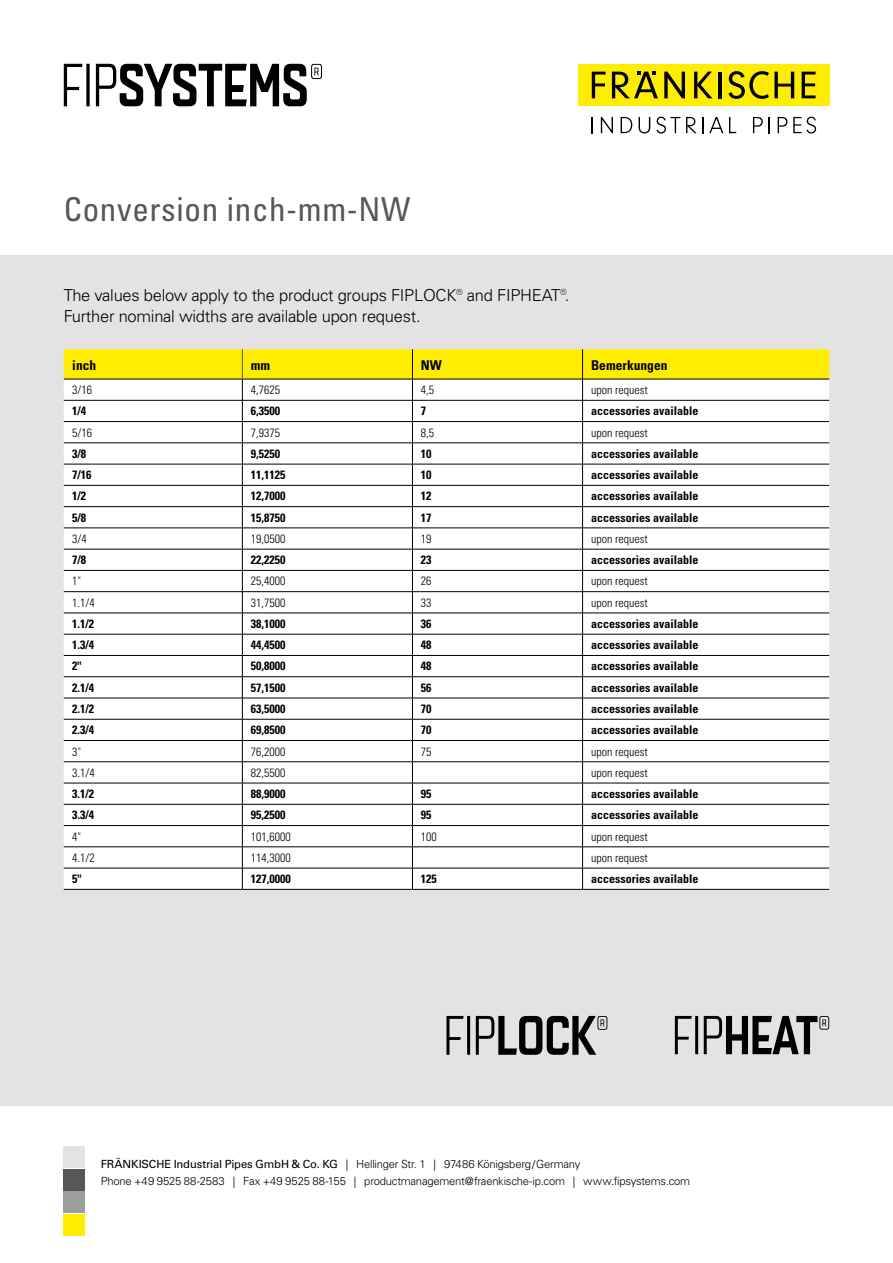
<style>
.page{position:relative;width:893px;height:1263px;background:#fff}
.page>*{position:absolute;margin:0;border:0;box-sizing:border-box;transform-origin:0 0}
.t1{font:condensed 33px "Univers LT Pro";letter-spacing:.02em;color:#575756}
.t2{font:300 16.5px/21px "Univers LT Pro 45";letter-spacing:-.015em;color:#000}
.t3{font:700 condensed 13.5px "Univers LT Pro";color:#000}
.t4{font:700 condensed 12px "Univers LT Pro";color:#000}
.t5{font:300 condensed 12px "Univers LT Pro";color:#000}
.t6{font:300 11.25px/16.5px "Univers LT Pro 45";letter-spacing:-.02em;color:#000}
.s1{font-family:"Univers LT Pro 55 Roman";font-weight:400}
</style>
<div class="page">
<div style="left:64px;top:1147px;width:21px;height:21px;background:#e3e3e3"></div>
<div style="left:64px;top:1169px;width:21px;height:21px;background:#575756"></div>
<div style="left:64px;top:1214px;width:21px;height:21px;background:#ffed00"></div>
<div style="left:64px;top:1192px;width:21px;height:21px;background:#9d9d9c"></div>
<div style="left:578px;top:64px;width:251px;height:41px;background:#ffed00"></div>
<svg style="left:592px;top:72px;width:13px;height:26px"></svg>
<svg style="left:612px;top:72px;width:46px;height:26px"></svg>
<svg style="left:664px;top:72px;width:21px;height:26px"></svg>
<svg style="left:694px;top:72px;width:18px;height:26px"></svg>
<hr style="left:719px;top:72px;width:3px;height:26px;background:#000">
<svg style="left:728px;top:71px;width:66px;height:28px"></svg>
<svg style="left:802px;top:72px;width:13px;height:26px"></svg>
<svg style="left:592px;top:117px;width:1px;height:16px"></svg>
<svg style="left:601px;top:117px;width:12px;height:16px"></svg>
<svg style="left:621px;top:117px;width:11px;height:16px"></svg>
<svg style="left:639px;top:117px;width:11px;height:16px"></svg>
<svg style="left:686px;top:117px;width:37px;height:16px"></svg>
<svg style="left:729px;top:117px;width:7px;height:16px"></svg>
<svg style="left:753px;top:117px;width:10px;height:16px"></svg>
<svg style="left:769px;top:117px;width:1px;height:16px"></svg>
<svg style="left:778px;top:117px;width:9px;height:16px"></svg>
<svg style="left:793px;top:117px;width:8px;height:16px"></svg>
<svg style="left:657px;top:117px;width:23px;height:16px"></svg>
<svg style="left:807px;top:117px;width:9px;height:16px"></svg>
<div style="left:0;top:255px;width:893px;height:851px;background:#e3e3e3"></div>
<svg style="left:64px;top:64px;width:258px;height:42px"></svg>
<svg style="left:64px;top:349px;width:765px;height:540px;background:#f2f1e5"></svg>
<hr style="left:583px;top:868px;width:246px;height:1px;background:#000">
<hr style="left:64px;top:889px;width:178px;height:1px;background:#000">
<hr style="left:242px;top:889px;width:170px;height:1px;background:#000">
<hr style="left:412px;top:889px;width:171px;height:1px;background:#000">
<hr style="left:583px;top:889px;width:246px;height:1px;background:#000">
<svg style="left:675px;top:1016px;width:154px;height:38px"></svg>
<svg style="left:446px;top:1016px;width:161px;height:39px"></svg>
<h1 class="t1" style="left:64px;top:189px;width:348px">Conversion inch-mm-NW</h1>
<h2 class="t2" style="left:64px;top:284px;width:507px">The values below apply to the product groups FIPLOCK® and FIPHEAT®.<br>Further nominal widths are available upon request.</h2>
<p class="t3" style="left:72px;top:357px;width:26px">inch</p>
<p class="t3" style="left:251px;top:357px;width:21px">mm</p>
<p class="t3" style="left:421px;top:357px;width:23px">NW</p>
<p class="t3" style="left:591px;top:357px;width:78px">Bemerkungen</p>
<p class="t5" style="left:72px;top:382px;width:21px">3/16</p>
<p class="t5" style="left:251px;top:382px;width:31px">4,7625</p>
<p class="t5" style="left:421px;top:382px;width:15px">4,5</p>
<p class="t5" style="left:591px;top:382px;width:58px">upon request</p>
<p class="t4" style="left:72px;top:404px;width:15px">1/4</p>
<p class="t4" style="left:251px;top:404px;width:31px">6,3500</p>
<p class="t4" style="left:421px;top:404px;width:7px">7</p>
<p class="t4" style="left:591px;top:404px;width:109px">accessories available</p>
<p class="t5" style="left:72px;top:424px;width:21px">5/16</p>
<p class="t5" style="left:251px;top:424px;width:31px">7,9375</p>
<p class="t5" style="left:421px;top:424px;width:15px">8,5</p>
<p class="t5" style="left:591px;top:424px;width:58px">upon request</p>
<p class="t4" style="left:72px;top:446px;width:15px">3/8</p>
<p class="t4" style="left:251px;top:446px;width:31px">9,5250</p>
<p class="t4" style="left:421px;top:446px;width:12px">10</p>
<p class="t4" style="left:591px;top:446px;width:109px">accessories available</p>
<p class="t4" style="left:72px;top:467px;width:21px">7/16</p>
<p class="t4" style="left:251px;top:467px;width:36px">11,1125</p>
<p class="t4" style="left:421px;top:467px;width:12px">10</p>
<p class="t4" style="left:591px;top:467px;width:109px">accessories available</p>
<p class="t4" style="left:72px;top:489px;width:15px">1/2</p>
<p class="t4" style="left:251px;top:489px;width:36px">12,7000</p>
<p class="t4" style="left:421px;top:489px;width:12px">12</p>
<p class="t4" style="left:591px;top:489px;width:109px">accessories available</p>
<p class="t4" style="left:72px;top:510px;width:15px">5/8</p>
<p class="t4" style="left:251px;top:510px;width:36px">15,8750</p>
<p class="t4" style="left:421px;top:510px;width:12px">17</p>
<p class="t4" style="left:591px;top:510px;width:109px">accessories available</p>
<p class="t5" style="left:72px;top:530px;width:16px">3/4</p>
<p class="t5" style="left:251px;top:530px;width:36px">19,0500</p>
<p class="t5" style="left:421px;top:530px;width:12px">19</p>
<p class="t5" style="left:591px;top:530px;width:58px">upon request</p>
<p class="t4" style="left:72px;top:552px;width:15px">7/8</p>
<p class="t4" style="left:251px;top:552px;width:36px">22,2250</p>
<p class="t4" style="left:421px;top:552px;width:12px">23</p>
<p class="t4" style="left:591px;top:552px;width:109px">accessories available</p>
<p class="t5" style="left:72px;top:573px;width:11px">1"</p>
<p class="t5" style="left:251px;top:573px;width:36px">25,4000</p>
<p class="t5" style="left:421px;top:573px;width:12px">26</p>
<p class="t5" style="left:591px;top:573px;width:58px">upon request</p>
<p class="t5" style="left:72px;top:594px;width:24px">1.1/4</p>
<p class="t5" style="left:251px;top:594px;width:36px">31,7500</p>
<p class="t5" style="left:421px;top:594px;width:12px">33</p>
<p class="t5" style="left:591px;top:594px;width:58px">upon request</p>
<p class="t4" style="left:72px;top:616px;width:23px">1.1/2</p>
<p class="t4" style="left:251px;top:616px;width:36px">38,1000</p>
<p class="t4" style="left:421px;top:616px;width:12px">36</p>
<p class="t4" style="left:591px;top:616px;width:109px">accessories available</p>
<p class="t4" style="left:72px;top:638px;width:23px">1.3/4</p>
<p class="t4" style="left:251px;top:638px;width:36px">44,4500</p>
<p class="t4" style="left:421px;top:638px;width:12px">48</p>
<p class="t4" style="left:591px;top:638px;width:109px">accessories available</p>
<p class="t4" style="left:72px;top:659px;width:11px">2"</p>
<p class="t4" style="left:251px;top:659px;width:36px">50,8000</p>
<p class="t4" style="left:421px;top:659px;width:12px">48</p>
<p class="t4" style="left:591px;top:659px;width:109px">accessories available</p>
<p class="t4" style="left:72px;top:680px;width:23px">2.1/4</p>
<p class="t4" style="left:251px;top:680px;width:36px">57,1500</p>
<p class="t4" style="left:421px;top:680px;width:12px">56</p>
<p class="t4" style="left:591px;top:680px;width:109px">accessories available</p>
<p class="t4" style="left:72px;top:701px;width:23px">2.1/2</p>
<p class="t4" style="left:251px;top:701px;width:36px">63,5000</p>
<p class="t4" style="left:421px;top:701px;width:12px">70</p>
<p class="t4" style="left:591px;top:701px;width:109px">accessories available</p>
<p class="t4" style="left:72px;top:723px;width:23px">2.3/4</p>
<p class="t4" style="left:251px;top:723px;width:36px">69,8500</p>
<p class="t4" style="left:421px;top:723px;width:12px">70</p>
<p class="t4" style="left:591px;top:723px;width:109px">accessories available</p>
<p class="t5" style="left:72px;top:743px;width:11px">3"</p>
<p class="t5" style="left:251px;top:743px;width:36px">76,2000</p>
<p class="t5" style="left:421px;top:743px;width:12px">75</p>
<p class="t5" style="left:591px;top:743px;width:58px">upon request</p>
<p class="t5" style="left:72px;top:764px;width:24px">3.1/4</p>
<p class="t5" style="left:251px;top:764px;width:36px">82,5500</p>
<p class="t5" style="left:591px;top:764px;width:58px">upon request</p>
<p class="t4" style="left:72px;top:786px;width:23px">3.1/2</p>
<p class="t4" style="left:251px;top:786px;width:36px">88,9000</p>
<p class="t4" style="left:421px;top:786px;width:12px">95</p>
<p class="t4" style="left:591px;top:786px;width:109px">accessories available</p>
<p class="t4" style="left:72px;top:808px;width:23px">3.3/4</p>
<p class="t4" style="left:251px;top:808px;width:36px">95,2500</p>
<p class="t4" style="left:421px;top:808px;width:12px">95</p>
<p class="t4" style="left:591px;top:808px;width:109px">accessories available</p>
<p class="t5" style="left:72px;top:828px;width:11px">4"</p>
<p class="t5" style="left:251px;top:828px;width:41px">101,6000</p>
<p class="t5" style="left:421px;top:828px;width:17px">100</p>
<p class="t5" style="left:591px;top:828px;width:58px">upon request</p>
<p class="t5" style="left:72px;top:849px;width:24px">4.1/2</p>
<p class="t5" style="left:251px;top:849px;width:41px">114,3000</p>
<p class="t5" style="left:591px;top:849px;width:58px">upon request</p>
<p class="t4" style="left:72px;top:871px;width:11px">5"</p>
<p class="t4" style="left:251px;top:871px;width:41px">127,0000</p>
<p class="t4" style="left:421px;top:871px;width:17px">125</p>
<p class="t4" style="left:591px;top:871px;width:109px">accessories available</p>
<p class="t6" style="left:101px;top:1156px;width:591px"><span class="s1">FRÄNKISCHE Industrial Pipes GmbH &amp; Co. KG</span> | Hellinger Str. 1 | 97486 Königsberg/Germany<br>Phone +49 9525 88-2583 | Fax +49 9525 88-155 | productmanagement@fraenkische-ip.com | www.fipsystems.com</p>
</div>
